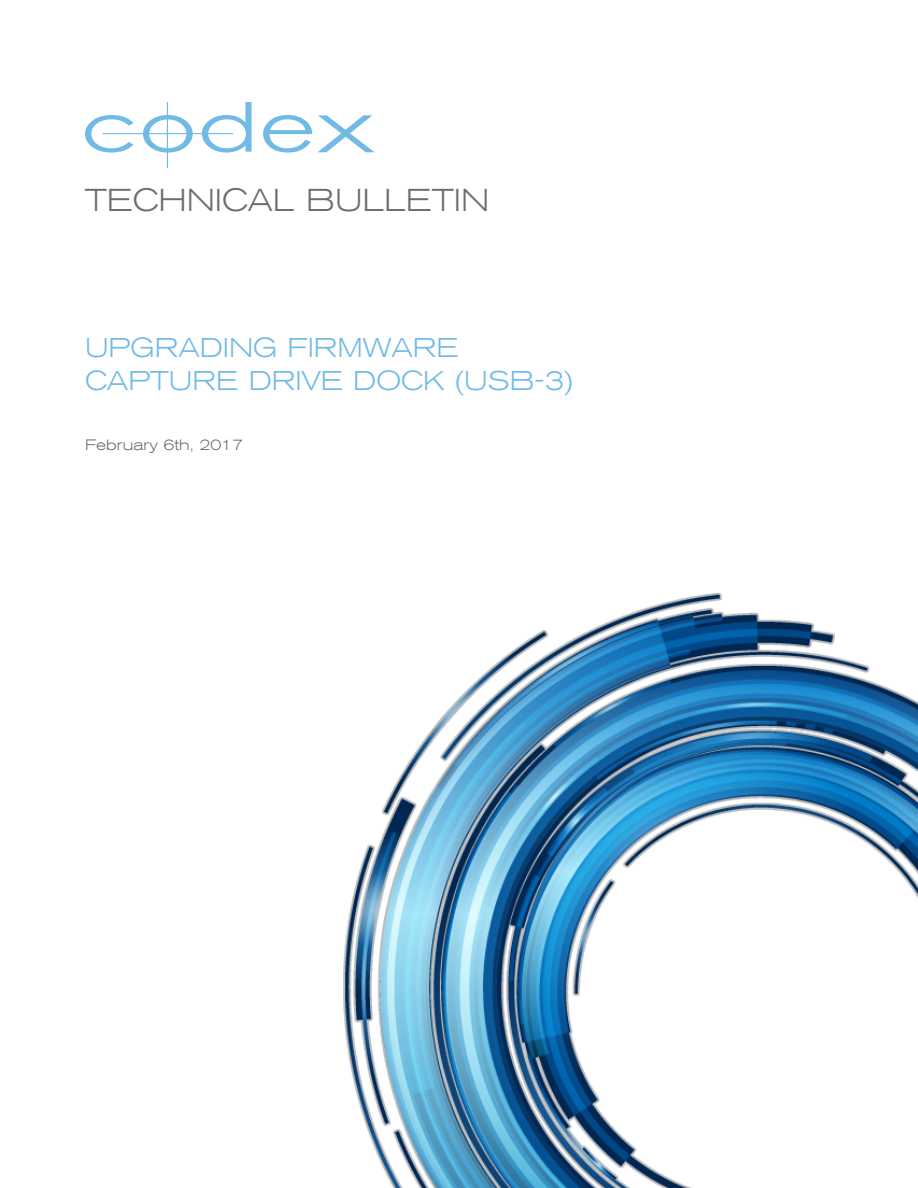
<style>
.page{position:relative;width:918px;height:1188px;background:#fff}
.page>*{position:absolute;margin:0;border:0;box-sizing:border-box;transform-origin:0 0}
.t1{font:300 expanded 31.5px "Akzidenz Grotesk BE";color:#6c6d70}
.t2{font:300 expanded 27px "Akzidenz Grotesk BE";color:#70bae6}
.t3{font:300 expanded 15px "Akzidenz Grotesk BE";color:#6c6d70}
</style>
<div class="page">
<svg style="left:318px;top:115px;width:56px;height:37px"></svg>
<svg style="left:263px;top:115px;width:49px;height:38px"></svg>
<svg style="left:202px;top:102px;width:50px;height:51px"></svg>
<svg style="left:143px;top:115px;width:50px;height:38px"></svg>
<svg style="left:85px;top:115px;width:49px;height:38px"></svg>
<hr style="left:167px;top:102px;width:1px;height:32px;background:#70bae6">
<hr style="left:103px;top:133px;width:130px;height:1px;background:#70bae6">
<hr style="left:167px;top:134px;width:1px;height:34px;background:#70bae6">
<img style="left:343px;top:592px;width:575px;height:596px">
<p class="t1" style="left:85px;top:183px;width:406px">TECHNICAL BULLETIN</p>
<p class="t2" style="left:85px;top:333px;width:376px">UPGRADING FIRMWARE</p>
<p class="t2" style="left:85px;top:365px;width:490px">CAPTURE DRIVE DOCK (USB-3)</p>
<p class="t3" style="left:85px;top:436px;width:160px">February 6th, 2017</p>
</div>
